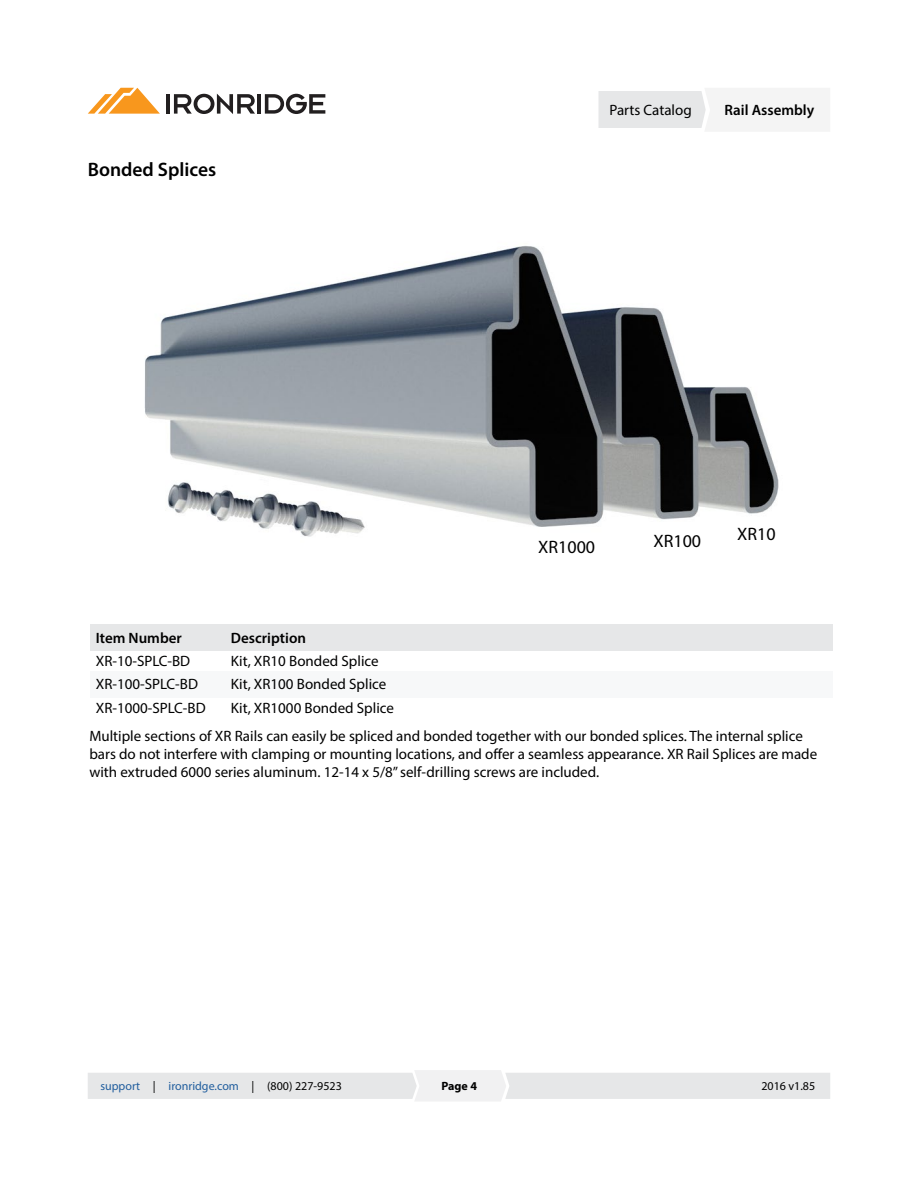
<style>
.page{position:relative;width:918px;height:1188px;background:#fff}
.page>*{position:absolute;margin:0;border:0;box-sizing:border-box;transform-origin:0 0}
.t1{font:600 19.5px "Myriad Pro";color:#000}
.t2{font:18px "Myriad Pro";color:#000}
.t3{font:15px/18px "Myriad Pro";color:#000}
.t4{font:600 15px "Myriad Pro";color:#000}
.t5{font:12px "Myriad Pro";color:#215e9e}
.t6{font:12px "Myriad Pro";color:#000}
.t7{font:700 12px "Myriad Pro";color:#000}
.s1{color:#000}
</style>
<div class="page">
<svg style="left:88px;top:1070px;width:742px;height:31px"></svg>
<svg style="left:598px;top:88px;width:232px;height:43px"></svg>
<hr style="left:257px;top:94px;width:4px;height:20px;background:#221f20">
<svg style="left:265px;top:94px;width:60px;height:20px"></svg>
<hr style="left:166px;top:94px;width:4px;height:20px;background:#221f20">
<svg style="left:174px;top:94px;width:81px;height:20px"></svg>
<svg style="left:88px;top:88px;width:72px;height:26px"></svg>
<div style="left:90px;top:624px;width:743px;height:26px;background:#e6e7e8"></div>
<div style="left:90px;top:671px;width:742px;height:27px;background:#f7f8f9"></div>
<img style="left:144px;top:246px;width:635px;height:291px">
<h1 class="t1" style="left:88px;top:157px;width:130px">Bonded Splices</h1>
<p class="t4" style="left:96px;top:628px;width:88px">Item Number</p>
<p class="t4" style="left:231px;top:628px;width:77px">Description</p>
<p class="t3" style="left:96px;top:652px;width:96px">XR-10-SPLC-BD</p>
<p class="t3" style="left:231px;top:652px;width:149px">Kit, XR10 Bonded Splice</p>
<p class="t3" style="left:96px;top:675px;width:104px">XR-100-SPLC-BD</p>
<p class="t3" style="left:231px;top:675px;width:157px">Kit, XR100 Bonded Splice</p>
<p class="t3" style="left:96px;top:698px;width:111px">XR-1000-SPLC-BD</p>
<p class="t3" style="left:231px;top:698px;width:165px">Kit, XR1000 Bonded Splice</p>
<p class="t3" style="left:609px;top:101px;width:84px">Parts Catalog</p>
<p class="t4" style="left:725px;top:101px;width:91px">Rail Assembly</p>
<p class="t2" style="left:538px;top:536px;width:58px">XR1000</p>
<p class="t2" style="left:653px;top:530px;width:49px">XR100</p>
<p class="t2" style="left:737px;top:522px;width:40px">XR10</p>
<p class="t3" style="left:89px;top:727px;width:729px">Multiple sections of XR Rails can easily be spliced and bonded together with our bonded splices. The internal splice bars do not interfere with clamping or mounting locations, and offer a seamless appearance. XR Rail Splices are made with extruded 6000 series aluminum. 12-14 x 5/8” self-drilling screws are included.</p>
<p class="t5" style="left:100px;top:1079px;width:243px">support <span class="s1">|</span> ironridge.com <span class="s1">| (800) 227-9523</span></p>
<p class="t7" style="left:441px;top:1078px;width:37px">Page 4</p>
<p class="t6" style="left:761px;top:1079px;width:55px">2016 v1.85</p>
</div>
